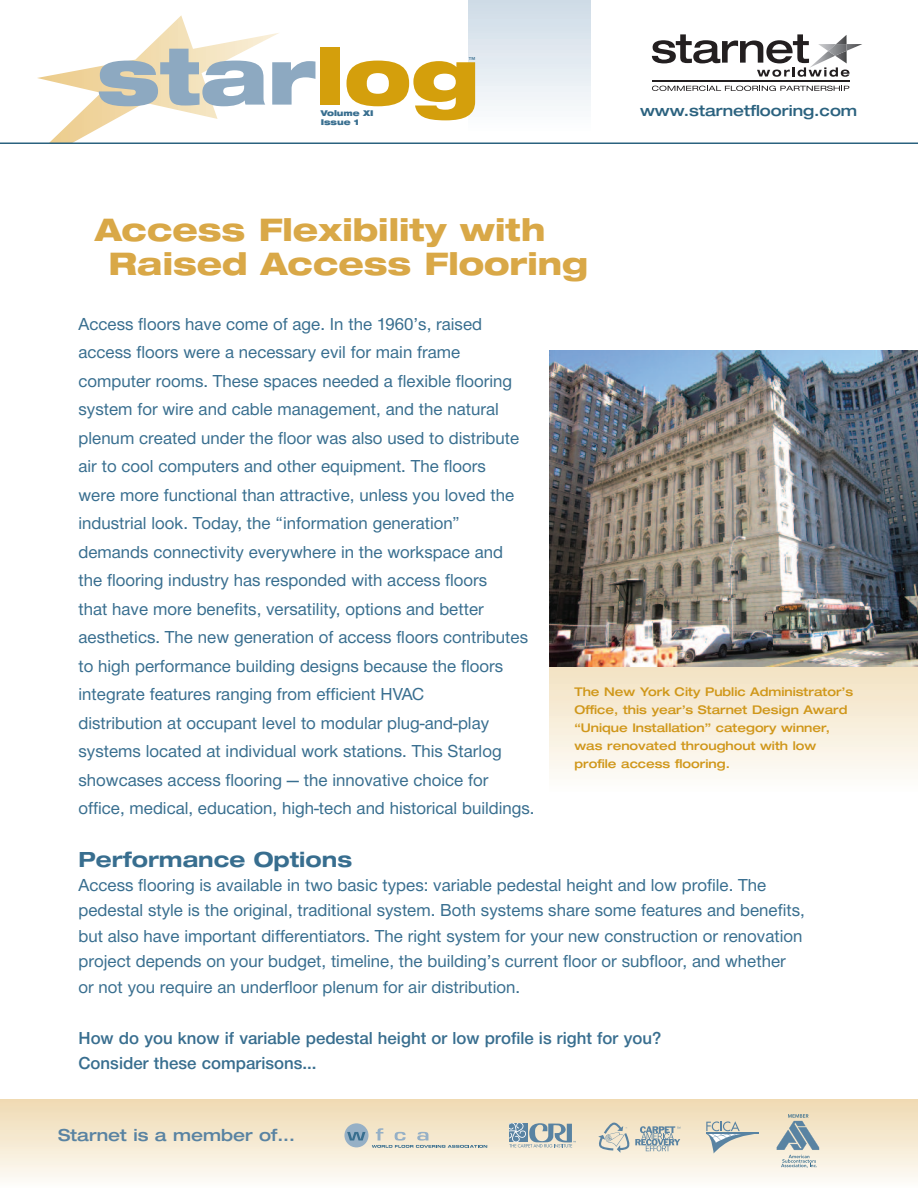
<style>
.page{position:relative;width:918px;height:1188px;background:#fff}
.page>*{position:absolute;margin:0;border:0;box-sizing:border-box;transform-origin:0 0}
.t1{font:900 expanded 77.4px "Helvetica Neue";letter-spacing:-.005em;color:#8da9c1}
.t2{font:800 expanded 31.2px/34px "Helvetica Neue";color:#d9a847}
.t3{font:700 expanded 21px "Helvetica Neue";color:#386e8f}
.t4{font:18px/28.5px "Helvetica Neue H55";color:#386e8f}
.t5{font:18px/25.5px "Helvetica Neue H65";color:#386e8f}
.t6{font:500 expanded 16.65px "Helvetica Neue";color:#5983a2}
.t7{font:500 expanded 15.15px "Helvetica Neue";color:#2b627f}
.t8{font:500 expanded 12px/18px "Helvetica Neue";color:#d0971a}
.t9{font:900 expanded 7.95px/9px "Helvetica Neue";color:#386e8f}
.t10{font:500 6.9px "Helvetica Neue";color:#386e8f}
.s1{color:#d49f0c}
</style>
<div class="page">
<div style="left:468px;top:0;width:123px;height:135px;background:linear-gradient(to bottom,#cddae6,#feffff)"></div>
<svg style="left:37px;top:15px;width:242px;height:127px"></svg>
<hr style="left:0;top:142px;width:918px;height:2px;background:#2b627f">
<div style="left:0;top:1099px;width:918px;height:89px;background:linear-gradient(to bottom,#efd9b1,#fefdfa)"></div>
<svg style="left:598px;top:1122px;width:83px;height:31px;background:#cdcec3"></svg>
<svg style="left:706px;top:1121px;width:52px;height:32px;background:#d1d2c7"></svg>
<hr style="left:706px;top:1133px;width:52px;height:1px;background:#5983a2">
<svg style="left:777px;top:1114px;width:42px;height:54px;background:#bec5c1"></svg>
<svg style="left:509px;top:1123px;width:67px;height:25px;background:#abb9bc"></svg>
<div style="left:344px;top:1123px;width:25px;height:24px;background:#96b0c6;border-radius:50%"></div>
<svg style="left:347px;top:1132px;width:18px;height:8px"></svg>
<svg style="left:372px;top:1128px;width:115px;height:20px;background:#e0dac9"></svg>
<svg style="left:549px;top:626px;width:369px;height:148px;background:#f6ecd9"></svg>
<img style="left:550px;top:351px;width:368px;height:315px">
<svg style="left:652px;top:86px;width:197px;height:5px"></svg>
<hr style="left:652px;top:81px;width:197px;height:1px;background:#231f20">
<svg style="left:652px;top:34px;width:210px;height:43px"></svg>
<img style="left:828px;top:44px;width:19px;height:12px">
<h1 class="t1" style="left:97px;top:47px;width:384px">star<span class="s1">log</span></h1>
<p class="t10" style="left:468px;top:55px;width:8px">™</p>
<p class="t9" style="left:321px;top:110px;width:54px">Volume XI<br>Issue 1</p>
<p class="t7" style="left:640px;top:105px;width:219px">www.starnetflooring.com</p>
<h2 class="t2" style="left:108px;top:215px;width:481px;text-indent:-13px">Access Flexibility with<br>Raised Access Flooring</h2>
<p class="t4" style="left:78px;top:311px;width:458px">Access floors have come of age. In the 1960’s, raised access floors were a necessary evil for main frame computer rooms. These spaces needed a flexible flooring system for wire and cable management, and the natural plenum created under the floor was also used to distribute air to cool computers and other equipment. The floors<br>were more functional than attractive, unless you loved the industrial look. Today, the “information generation”<br>demands connectivity everywhere in the workspace and<br>the flooring industry has responded with access floors<br>that have more benefits, versatility, options and better aesthetics. The new generation of access floors contributes to high performance building designs because the floors integrate features ranging from efficient HVAC<br>distribution at occupant level to modular plug-and-play systems located at individual work stations. This Starlog showcases access flooring — the innovative choice for office, medical, education, high-tech and historical buildings.</p>
<p class="t3" style="left:78px;top:852px;width:275px">Performance Options</p>
<p class="t4" style="left:78px;top:874px;width:728px;line-height:25.5px">Access flooring is available in two basic types: variable pedestal height and low profile. The pedestal style is the original, traditional system. Both systems share some features and benefits, but also have important differentiators. The right system for your new construction or renovation project depends on your budget, timeline, the building’s current floor or subfloor, and whether or not you require an underfloor plenum for air distribution.</p>
<p class="t5" style="left:78px;top:1027px;width:584px">How do you know if variable pedestal height or low profile is right for you?<br>Consider these comparisons...</p>
<p class="t8" style="left:574px;top:684px;width:280px">The New York City Public Administrator’s Office, this year’s Starnet Design Award “Unique Installation” category winner, was renovated throughout with low profile access flooring.</p>
<p class="t6" style="left:58px;top:1129px;width:238px">Starnet is a member of...</p>
</div>
